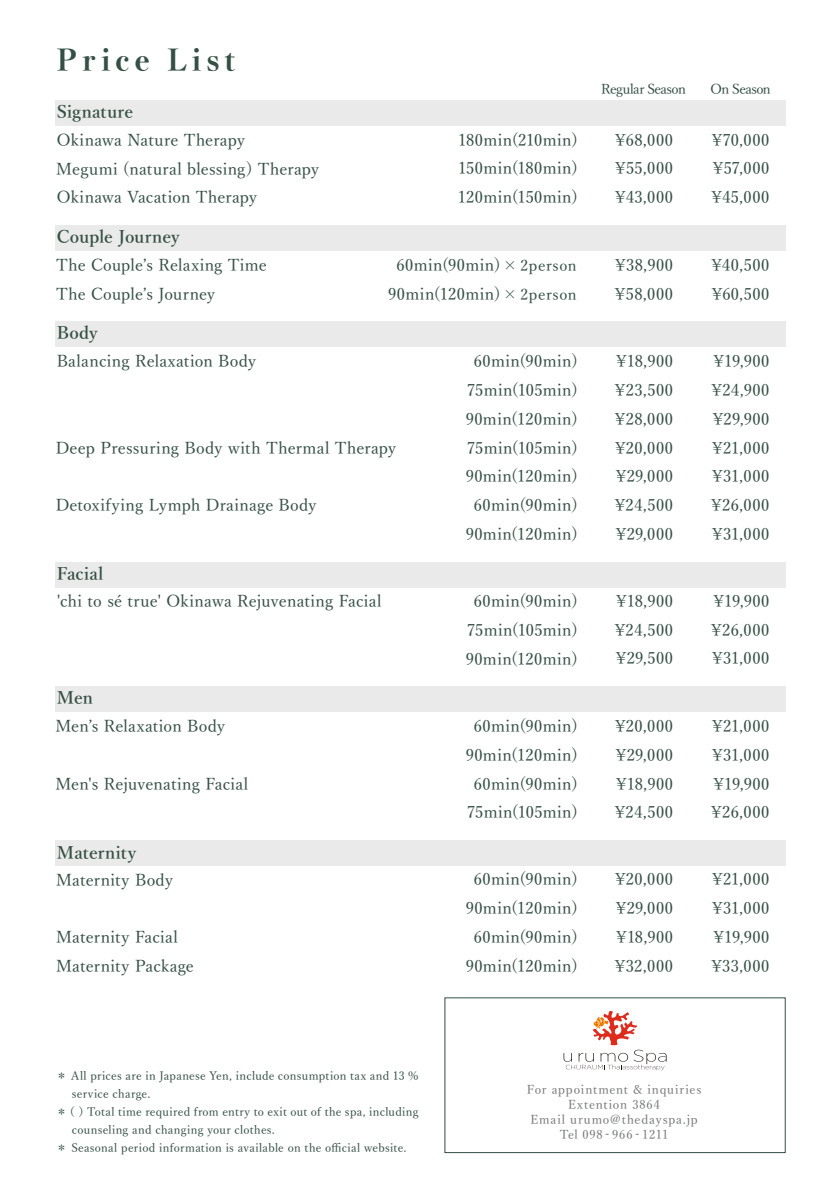
<style>
.page{position:relative;width:840px;height:1191px;background:#fff}
.page>*{position:absolute;margin:0;border:0;box-sizing:border-box;transform-origin:0 0}
.t1{font:800 29.6px "Yu Min";letter-spacing:.17em;color:#344f43}
.t2{font:600 17.2px "Yu Min";letter-spacing:.015em;color:#344f43}
.t3{font:500 16.4px/29px "Yu Min";letter-spacing:.025em;color:#344f43}
.t4{font:500 13.6px "Yu Min";letter-spacing:-.035em;color:#344f43}
.t5{font:500 12.2px/14.8px "Yu Min";letter-spacing:.07em;color:#767777;text-align:center}
.t6{font:500 11.6px "Yu Min";letter-spacing:.025em;color:#344f43}
.s1{font-size:15.2px}
</style>
<div class="page">
<div style="left:55px;top:100px;width:729px;height:25px;background:#eaeaea"></div>
<div style="left:55px;top:225px;width:729px;height:25px;background:#eaeaea"></div>
<div style="left:55px;top:321px;width:729px;height:25px;background:#eaeaea"></div>
<div style="left:55px;top:562px;width:729px;height:25px;background:#eaeaea"></div>
<div style="left:55px;top:686px;width:729px;height:25px;background:#eaeaea"></div>
<div style="left:55px;top:840px;width:729px;height:26px;background:#eaeaea"></div>
<svg style="left:563px;top:1011px;width:103px;height:59px"></svg>
<h1 class="t1" style="left:57px;top:37px;width:180px">Price List</h1>
<p class="t2" style="left:57px;top:102px;width:78px">Signature</p>
<p class="t4" style="left:600px;top:76px;width:86px">Regular Season</p>
<p class="t4" style="left:710px;top:76px;width:62px">On Season</p>
<p class="t3" style="left:56px;top:124px;width:264px">Okinawa Nature Therapy<br>Megumi (natural blessing) Therapy</p>
<p class="t3" style="left:458px;top:123px;width:121px">180min(210min)<br>150min(180min)</p>
<p class="t3" style="left:614px;top:123px;width:59px">¥68,000 ¥55,000</p>
<p class="t3" style="left:711px;top:123px;width:59px">¥70,000 ¥57,000</p>
<p class="t3" style="left:57px;top:181px;width:202px">Okinawa Vacation Therapy</p>
<p class="t3" style="left:457px;top:181px;width:121px">120min(150min)</p>
<p class="t3" style="left:615px;top:181px;width:59px">¥43,000</p>
<p class="t3" style="left:711px;top:181px;width:59px">¥45,000</p>
<p class="t2" style="left:57px;top:227px;width:124px">Couple Journey</p>
<p class="t3" style="left:56px;top:249px;width:212px">The Coupleʼs Relaxing Time<br>The Coupleʼs Journey</p>
<p class="t3" style="left:388px;top:248px;width:190px;text-align:center">60min(90min)<span class="s1">× 2person<br></span>90min(120min)<span class="s1">× 2person</span></p>
<p class="t3" style="left:614px;top:248px;width:60px">¥38,900 ¥58,000</p>
<p class="t3" style="left:711px;top:248px;width:59px">¥40,500 ¥60,500</p>
<p class="t2" style="left:57px;top:323px;width:42px">Body</p>
<p class="t3" style="left:57px;top:345px;width:201px">Balancing Relaxation Body</p>
<p class="t3" style="left:467px;top:345px;width:112px;text-align:center">60min(90min)<br>75min(105min)</p>
<p class="t3" style="left:614px;top:345px;width:60px">¥18,900 ¥23,500</p>
<p class="t3" style="left:711px;top:345px;width:59px">¥19,900 ¥24,900</p>
<p class="t3" style="left:465px;top:402px;width:114px">90min(120min)</p>
<p class="t3" style="left:614px;top:402px;width:60px">¥28,000</p>
<p class="t3" style="left:712px;top:402px;width:58px">¥29,900</p>
<p class="t3" style="left:56px;top:431px;width:342px">Deep Pressuring Body with Thermal Therapy</p>
<p class="t3" style="left:56px;top:489px;width:262px">Detoxifying Lymph Drainage Body</p>
<p class="t3" style="left:465px;top:431px;width:114px;text-align:center">75min(105min)<br>90min(120min)<br>60min(90min)<br>90min(120min)</p>
<p class="t3" style="left:614px;top:431px;width:60px;text-align:justify">¥20,000 ¥29,000 ¥24,500 ¥29,000</p>
<p class="t3" style="left:711px;top:431px;width:60px;text-align:justify">¥21,000 ¥31,000 ¥26,000 ¥31,000</p>
<p class="t2" style="left:57px;top:564px;width:48px">Facial</p>
<p class="t3" style="left:57px;top:585px;width:326px">'chi to sé true' Okinawa Rejuvenating Facial</p>
<p class="t3" style="left:465px;top:585px;width:114px;text-align:center">60min(90min)<br>75min(105min)<br>90min(120min)</p>
<p class="t3" style="left:614px;top:585px;width:60px;text-align:justify">¥18,900 ¥24,500 ¥29,500</p>
<p class="t3" style="left:711px;top:585px;width:60px;text-align:justify">¥19,900 ¥26,000 ¥31,000</p>
<p class="t2" style="left:57px;top:688px;width:38px">Men</p>
<p class="t3" style="left:55px;top:710px;width:171px">Menʼs Relaxation Body</p>
<p class="t3" style="left:465px;top:709px;width:114px;text-align:center">60min(90min)<br>90min(120min)</p>
<p class="t3" style="left:614px;top:709px;width:59px">¥20,000 ¥29,000</p>
<p class="t3" style="left:711px;top:709px;width:59px">¥21,000 ¥31,000</p>
<p class="t3" style="left:55px;top:767px;width:194px">Men's Rejuvenating Facial</p>
<p class="t3" style="left:467px;top:767px;width:112px;text-align:center">60min(90min)<br>75min(105min)</p>
<p class="t3" style="left:614px;top:767px;width:60px">¥18,900 ¥24,500</p>
<p class="t3" style="left:711px;top:767px;width:60px">¥19,900 ¥26,000</p>
<p class="t2" style="left:57px;top:842px;width:81px">Maternity</p>
<p class="t3" style="left:56px;top:863px;width:118px">Maternity Body</p>
<p class="t3" style="left:56px;top:921px;width:139px">Maternity Facial<br>Maternity Package</p>
<p class="t3" style="left:465px;top:863px;width:114px;text-align:center">60min(90min)<br>90min(120min)<br>60min(90min)<br>90min(120min)</p>
<p class="t3" style="left:614px;top:863px;width:60px;text-align:justify">¥20,000 ¥29,000 ¥18,900 ¥32,000</p>
<p class="t3" style="left:711px;top:863px;width:59px;text-align:justify">¥21,000 ¥31,000 ¥19,900 ¥33,000</p>
<p class="t6" style="left:56px;top:1064px;width:364px">＊ All prices are in Japanese Yen, include consumption tax and 13 %</p>
<p class="t6" style="left:72px;top:1082px;width:80px">service charge.</p>
<p class="t6" style="left:56px;top:1100px;width:364px">＊（ ）Total time required from entry to exit out of the spa, including</p>
<p class="t6" style="left:72px;top:1118px;width:204px">counseling and changing your clothes.</p>
<p class="t6" style="left:56px;top:1136px;width:352px">＊ Seasonal period information is available on the official website.</p>
<p class="t5" style="left:526px;top:1081px;width:176px">For appointment &amp; inquiries<br>Extention 3864<br>Email urumo@thedayspa.jp<br>Tel 098 - 966 - 1211</p>
</div>
